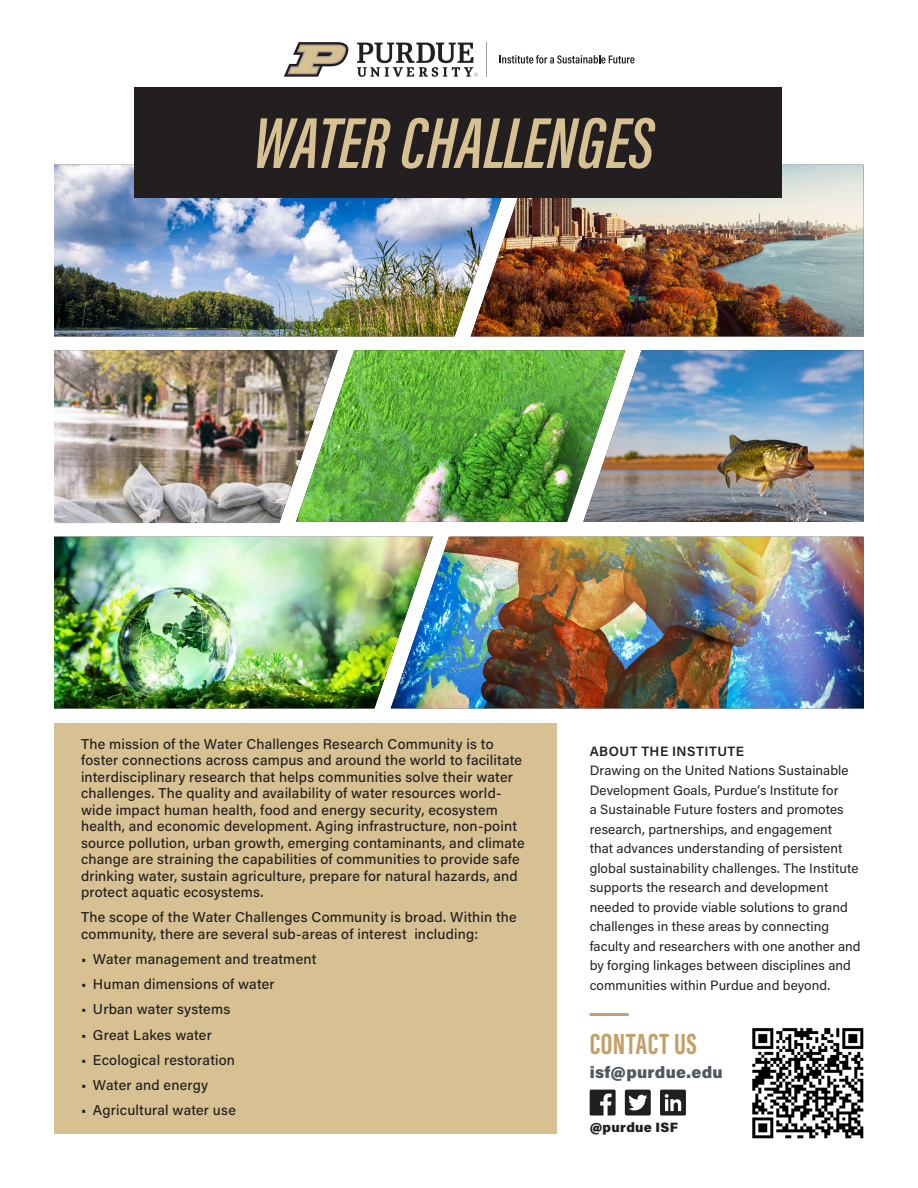
<style>
.page{position:relative;width:918px;height:1188px;background:#fff}
.page>*{position:absolute;margin:0;border:0;box-sizing:border-box;transform-origin:0 0}
.Research_Community_Title{font:italic 600 74.25px "Acumin Pro Extra Cond";color:#d7c091}
.t1{font:700 30px "Acumin Pro Extra Cond";letter-spacing:.02em;color:#c3a068}
.t2{font:900 16.5px "Acumin Pro";letter-spacing:.02em;color:#52585e}
.Body_text_Acumin_Pro_9_pt{font:500 14.25px/16.5px "Acumin Pro";letter-spacing:.015em;color:#231f20}
.Body_text_Acumin_Pro_9_pt-2{font:13.5px/19.5px "Acumin Pro";letter-spacing:.005em;color:#231f20}
.t3{font:900 13.5px "Acumin Pro";letter-spacing:.025em;color:#231f20}
.s1{font-weight:600}
</style>
<div class="page">
<div style="left:54px;top:724px;width:502px;height:410px;background:#d7c091"></div>
<img style="left:54px;top:537px;width:337px;height:171px">
<img style="left:391px;top:537px;width:473px;height:171px">
<img style="left:54px;top:165px;width:417px;height:171px">
<img style="left:471px;top:165px;width:393px;height:171px">
<img style="left:54px;top:350px;width:242px;height:173px">
<img style="left:752px;top:1027px;width:112px;height:111px">
<div style="left:134px;top:87px;width:648px;height:111px;background:#231f20"></div>
<img style="left:296px;top:350px;width:287px;height:172px">
<img style="left:583px;top:350px;width:281px;height:172px">
<svg style="left:590px;top:1090px;width:26px;height:26px"></svg>
<svg style="left:625px;top:1090px;width:26px;height:26px"></svg>
<svg style="left:660px;top:1090px;width:26px;height:26px"></svg>
<hr style="left:590px;top:1013px;width:39px;height:3px;background:#c3a068">
<svg style="left:500px;top:55px;width:135px;height:9px"></svg>
<hr style="left:486px;top:42px;width:1px;height:35px;background:#a19d97">
<svg style="left:284px;top:42px;width:65px;height:35px"></svg>
<svg style="left:357px;top:43px;width:121px;height:34px"></svg>
<p class="Research_Community_Title" style="left:253px;top:98px;width:402px">WATER CHALLENGES</p>
<p class="Body_text_Acumin_Pro_9_pt" style="left:81px;top:735px;width:445px">The mission of the Water Challenges Research Community is to foster connections across campus and around the world to facilitate interdisciplinary research that helps communities solve their water challenges. The quality and availability of water resources world&shy;wide impact human health, food and energy security, ecosystem health, and economic development. Aging infrastructure, non-point source pollution, urban growth, emerging contaminants, and climate change are straining the capabilities of communities to provide safe drinking water, sustain agriculture, prepare for natural hazards, and protect aquatic ecosystems.</p>
<p class="Body_text_Acumin_Pro_9_pt" style="left:81px;top:909px;width:437px">The scope of the Water Challenges Community is broad. Within the community, there are several sub-areas of interest including:</p>
<p class="Body_text_Acumin_Pro_9_pt" style="left:81px;top:950px;width:237px">• Water management and treatment</p>
<p class="Body_text_Acumin_Pro_9_pt" style="left:81px;top:975px;width:195px">• Human dimensions of water</p>
<p class="Body_text_Acumin_Pro_9_pt" style="left:81px;top:1001px;width:151px">• Urban water systems</p>
<p class="Body_text_Acumin_Pro_9_pt" style="left:81px;top:1026px;width:132px">• Great Lakes water</p>
<p class="Body_text_Acumin_Pro_9_pt" style="left:81px;top:1051px;width:156px">• Ecological restoration</p>
<p class="Body_text_Acumin_Pro_9_pt" style="left:81px;top:1076px;width:129px">• Water and energy</p>
<p class="Body_text_Acumin_Pro_9_pt" style="left:81px;top:1101px;width:156px">• Agricultural water use</p>
<p class="Body_text_Acumin_Pro_9_pt-2" style="left:590px;top:741px;width:272px"><span class="s1">ABOUT THE INSTITUTE<br></span>Drawing on the United Nations Sustainable Development Goals, Purdue’s Institute for<br>a Sustainable Future fosters and promotes research, partnerships, and engagement<br>that advances understanding of persistent global sustainability challenges. The Institute supports the research and development needed to provide viable solutions to grand challenges in these areas by connecting faculty and researchers with one another and by forging linkages between disciplines and communities within Purdue and beyond.</p>
<p class="t1" style="left:590px;top:1025px;width:109px">CONTACT US</p>
<p class="t2" style="left:590px;top:1060px;width:135px">isf@purdue.edu</p>
<p class="t3" style="left:590px;top:1118px;width:90px">@purdue ISF</p>
</div>
